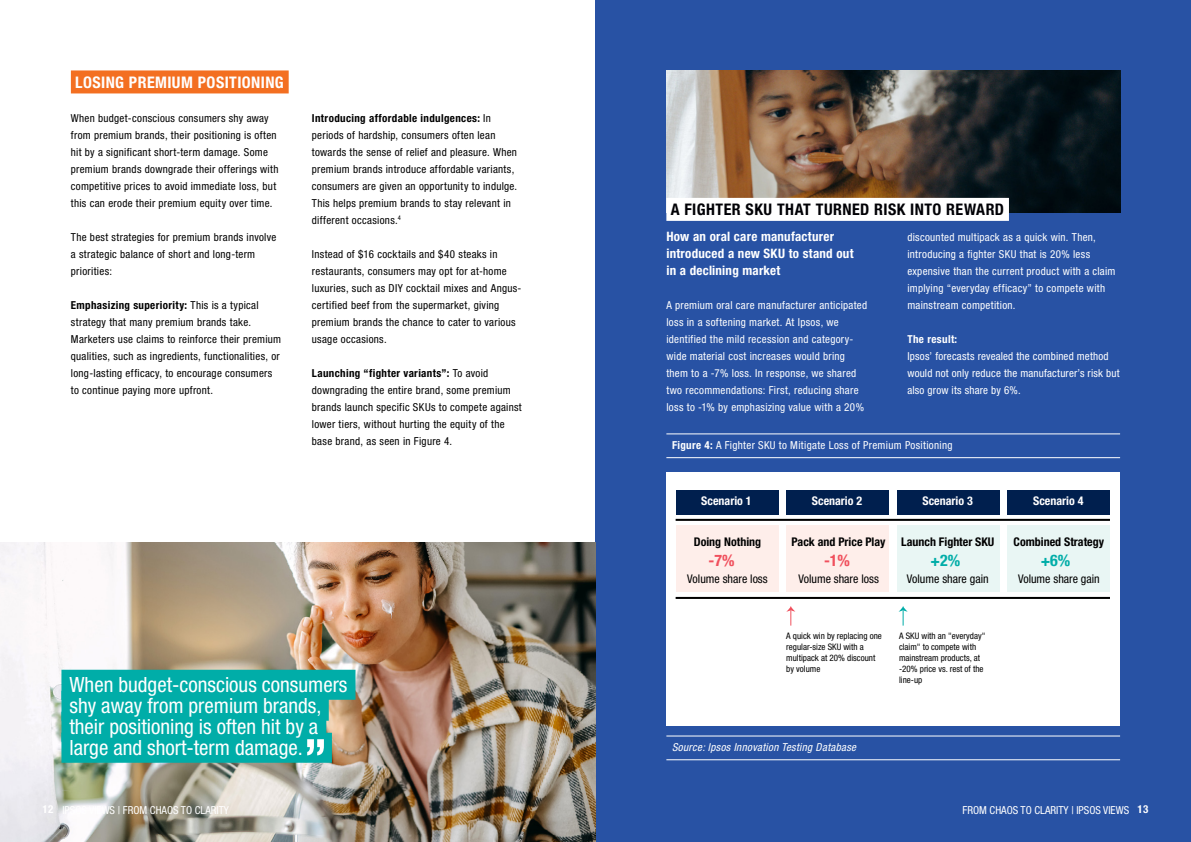
<style>
.page{position:relative;width:1191px;height:842px;background:#fff}
.page>*{position:absolute;margin:0;border:0;box-sizing:border-box;transform-origin:0 0}
.t1{font:condensed 21px/21px "Helvetica Neue LT Pro";color:#fff}
.t2{font:700 condensed 16px "Helvetica Neue LT Pro";letter-spacing:.03em;color:#000005}
.t3{font:700 condensed 16px "Helvetica Neue LT Pro";letter-spacing:.025em;color:#fff}
.t4{font:700 condensed 16px "Helvetica Neue LT Pro";color:#f0505d}
.t5{font:700 condensed 16px "Helvetica Neue LT Pro";color:#00ada8}
.t6{font:700 condensed 13px/17px "Helvetica Neue LT Pro";letter-spacing:.02em;color:#fff}
.t7{font:700 condensed 12px "Helvetica Neue LT Pro";color:#000}
.t8{font:condensed 12px "Helvetica Neue LT Pro";color:#000}
.t9{font:700 condensed 12px "Helvetica Neue LT Pro";color:#fff}
.t10{font:condensed 11px/17px "Helvetica Neue LT Pro";letter-spacing:.025em;color:#000}
.t11{font:condensed 11px/17px "Helvetica Neue LT Pro";letter-spacing:.025em;color:#fff}
.t12{font:condensed 11px "Helvetica Neue LT Pro";color:#fff}
.t13{font:italic condensed 11px "Helvetica Neue LT Pro";letter-spacing:.03em;color:#fff}
.t14{font:700 condensed 11px "Helvetica Neue LT Pro";letter-spacing:.035em;color:#fff}
.t15{font:condensed 9px/11px "Helvetica Neue LT Pro";color:#000}
.s1{font-weight:700}
</style>
<div class="page">
<div style="left:596px;top:0;width:595px;height:842px;background:#2852a4"></div>
<div style="left:666px;top:472px;width:454px;height:253px;background:#fff"></div>
<div style="left:786px;top:526px;width:103px;height:66px;background:#feeeea"></div>
<div style="left:675px;top:526px;width:103px;height:66px;background:#feeeea"></div>
<div style="left:897px;top:526px;width:102px;height:66px;background:#e9f6f4"></div>
<div style="left:1007px;top:526px;width:103px;height:66px;background:#e9f6f4"></div>
<div style="left:675px;top:490px;width:103px;height:24px;background:#001f4e"></div>
<div style="left:786px;top:490px;width:103px;height:24px;background:#001f4e"></div>
<div style="left:897px;top:490px;width:102px;height:24px;background:#001f4e"></div>
<div style="left:1007px;top:490px;width:103px;height:24px;background:#001f4e"></div>
<hr style="left:675px;top:597px;width:435px;height:2px;background:#000">
<hr style="left:675px;top:519px;width:435px;height:2px;background:#000">
<svg style="left:786px;top:606px;width:9px;height:20px"></svg>
<svg style="left:898px;top:606px;width:9px;height:20px"></svg>
<div style="left:71px;top:70px;width:218px;height:23px;background:#f36f21"></div>
<img style="left:0;top:542px;width:596px;height:300px">
<div style="left:61px;top:670px;width:294px;height:30px;background:#00ada8"></div>
<div style="left:61px;top:691px;width:268px;height:30px;background:#00ada8"></div>
<div style="left:61px;top:712px;width:265px;height:30px;background:#00ada8"></div>
<div style="left:61px;top:733px;width:271px;height:30px;background:#00ada8"></div>
<svg style="left:307px;top:739px;width:17px;height:16px"></svg>
<img style="left:666px;top:71px;width:454px;height:142px">
<hr style="left:666px;top:759px;width:454px;height:1px;background:#fff">
<hr style="left:666px;top:736px;width:454px;height:1px;background:#fff">
<div style="left:666px;top:198px;width:343px;height:23px;background:#fff"></div>
<hr style="left:666px;top:457px;width:454px;height:1px;background:#fff">
<hr style="left:666px;top:434px;width:454px;height:1px;background:#fff">
<h2 class="t3" style="left:75px;top:73px;width:210px">LOSING PREMIUM POSITIONING</h2>
<p class="t10" style="left:71px;top:109px;width:209px">When budget-conscious consumers shy away from premium brands, their positioning is often hit by a significant short-term damage. Some premium brands downgrade their offerings with competitive prices to avoid immediate loss, but this can erode their premium equity over time.</p>
<p class="t10" style="left:71px;top:228px;width:207px">The best strategies for premium brands involve a strategic balance of short and long-term priorities:</p>
<p class="t10" style="left:71px;top:296px;width:212px"><span class="s1">Emphasizing superiority:</span> This is a typical strategy that many premium brands take.<br>Marketers use claims to reinforce their premium qualities, such as ingredients, functionalities, or long-lasting efficacy, to encourage consumers to continue paying more upfront.</p>
<p class="t10" style="left:312px;top:109px;width:207px"><span class="s1">Introducing affordable indulgences:</span> In periods of hardship, consumers often lean towards the sense of relief and pleasure. When premium brands introduce affordable variants, consumers are given an opportunity to indulge.<br>This helps premium brands to stay relevant in different occasions.<sup>4</sup></p>
<p class="t10" style="left:312px;top:245px;width:211px">Instead of $16 cocktails and $40 steaks in restaurants, consumers may opt for at-home luxuries, such as DIY cocktail mixes and Angus&shy;certified beef from the supermarket, giving premium brands the chance to cater to various usage occasions.</p>
<p class="t10" style="left:312px;top:364px;width:211px"><span class="s1">Launching “fighter variants”:</span> To avoid downgrading the entire brand, some premium brands launch specific SKUs to compete against lower tiers, without hurting the equity of the base brand, as seen in Figure 4.</p>
<h1 class="t1" style="left:69px;top:674px;width:279px">When budget-conscious consumers shy away from premium brands, their positioning is often hit by a large and short-term damage.</h1>
<h2 class="t2" style="left:670px;top:200px;width:335px">A FIGHTER SKU THAT TURNED RISK INTO REWARD</h2>
<p class="t6" style="left:666px;top:228px;width:189px">How an oral care manufacturer introduced a new SKU to stand out in a declining market</p>
<p class="t11" style="left:666px;top:296px;width:202px">A premium oral care manufacturer anticipated loss in a softening market. At Ipsos, we identified the mild recession and category&shy;wide material cost increases would bring them to a -7% loss. In response, we shared two recommendations: First, reducing share loss to -1% by emphasizing value with a 20%</p>
<p class="t11" style="left:907px;top:228px;width:210px">discounted multipack as a quick win. Then, introducing a fighter SKU that is 20% less expensive than the current product with a claim implying “everyday efficacy” to compete with mainstream competition.</p>
<p class="t14" style="left:907px;top:332px;width:51px">The result:</p>
<p class="t11" style="left:907px;top:347px;width:214px">Ipsos’ forecasts revealed the combined method would not only reduce the manufacturer’s risk but also grow its share by 6%.</p>
<p class="t11" style="left:672px;top:436px;width:282px"><span class="s1">Figure 4:</span> A Fighter SKU to Mitigate Loss of Premium Positioning</p>
<p class="t9" style="left:701px;top:494px;width:52px">Scenario 1</p>
<p class="t9" style="left:812px;top:494px;width:52px">Scenario 2</p>
<p class="t9" style="left:922px;top:494px;width:52px">Scenario 3</p>
<p class="t9" style="left:1033px;top:494px;width:52px">Scenario 4</p>
<p class="t7" style="left:694px;top:535px;width:69px">Doing Nothing</p>
<p class="t7" style="left:791px;top:535px;width:95px">Pack and Price Play</p>
<p class="t7" style="left:901px;top:535px;width:95px">Launch Fighter SKU</p>
<p class="t7" style="left:1013px;top:535px;width:92px">Combined Strategy</p>
<p class="t8" style="left:687px;top:572px;width:82px">Volume share loss</p>
<p class="t8" style="left:798px;top:572px;width:82px">Volume share loss</p>
<p class="t8" style="left:907px;top:572px;width:83px">Volume share gain</p>
<p class="t8" style="left:1018px;top:572px;width:83px">Volume share gain</p>
<h2 class="t4" style="left:708px;top:551px;width:27px">-7%</h2>
<h2 class="t4" style="left:824px;top:551px;width:27px">-1%</h2>
<h2 class="t5" style="left:930px;top:551px;width:31px">+2%</h2>
<h2 class="t5" style="left:1040px;top:551px;width:31px">+6%</h2>
<p class="t15" style="left:786px;top:630px;width:97px">A quick win by replacing one regular-size SKU with a multipack at 20% discount by volume</p>
<p class="t15" style="left:899px;top:630px;width:88px">A SKU with an "everyday" claim" to compete with mainstream products, at -20% price vs. rest of the line-up</p>
<p class="t13" style="left:672px;top:741px;width:186px">Source: Ipsos Innovation Testing Database</p>
<p class="t12" style="left:43px;top:803px;width:188px"><span class="s1">12</span> IPSOS VIEWS | FROM CHAOS TO CLARITY</p>
<p class="t12" style="left:962px;top:803px;width:187px">FROM CHAOS TO CLARITY | IPSOS VIEWS <span class="s1">13</span></p>
</div>
